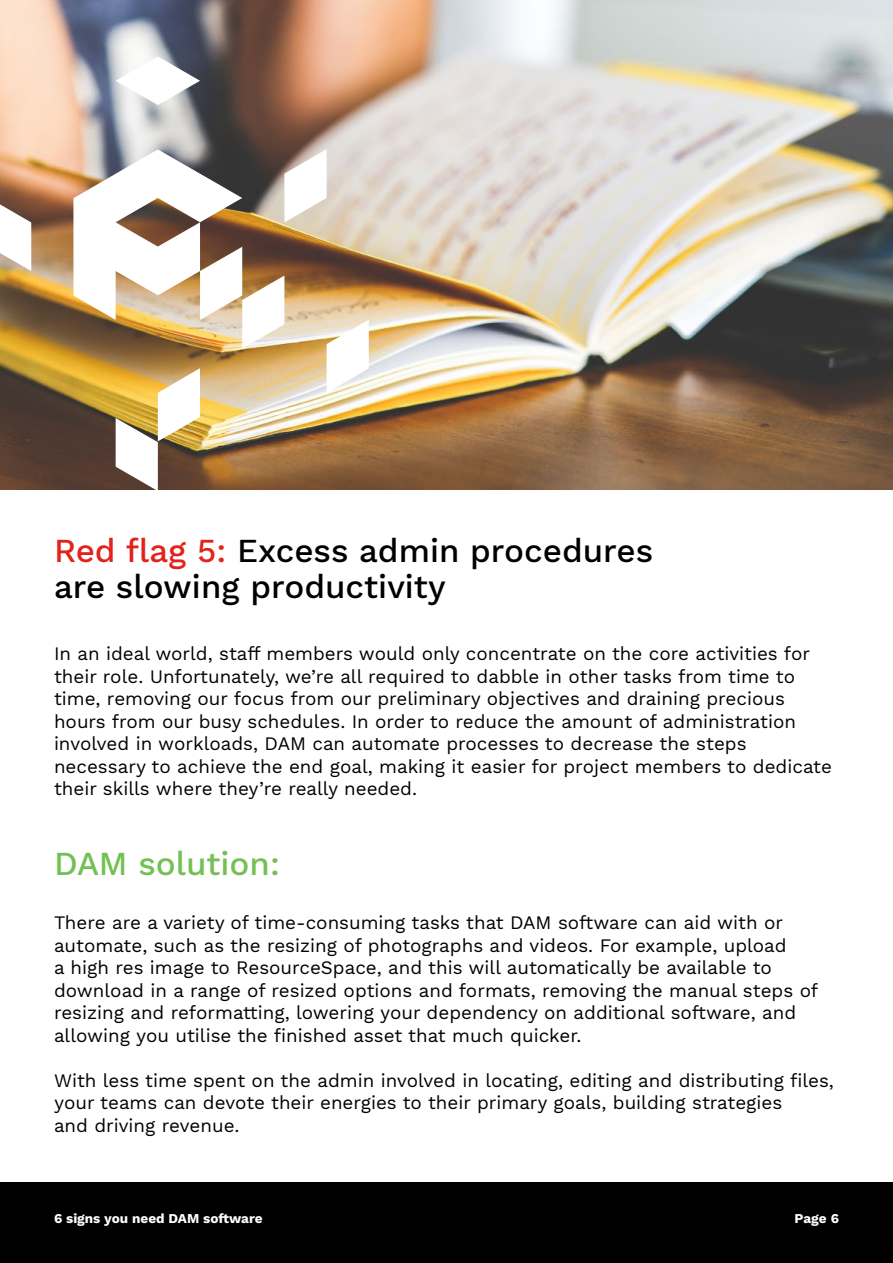
<style>
.page{position:relative;width:893px;height:1263px;background:#fff}
.page>*{position:absolute;margin:0;border:0;box-sizing:border-box;transform-origin:0 0}
.t1{font:500 33px/36px "Work Sans";color:#000}
.t2{font:500 33px "Work Sans";color:#73c054}
.t3{font:18.75px/22.5px "Work Sans";color:#000}
.t4{font:700 13.5px "Work Sans";color:#fff}
.s1{color:#e2231b}
</style>
<div class="page">
<div style="left:0;top:1182px;width:893px;height:81px;background:#000"></div>
<img style="left:0;top:0;width:893px;height:489px">
<svg style="left:0;top:204px;width:31px;height:67px"></svg>
<img style="left:73px;top:149px;width:296px;height:341px">
<svg style="left:116px;top:56px;width:84px;height:49px"></svg>
<h1 class="t1" style="left:54px;top:534px;width:601px"><span class="s1">Red flag 5:</span> Excess admin procedures are slowing productivity</h1>
<p class="t3" style="left:54px;top:643px;width:779px">In an ideal world, staff members would only concentrate on the core activities for their role. Unfortunately, we’re all required to dabble in other tasks from time to time, removing our focus from our preliminary objectives and draining precious hours from our busy schedules. In order to reduce the amount of administration involved in workloads, DAM can automate processes to decrease the steps necessary to achieve the end goal, making it easier for project members to dedicate their skills where they’re really needed.</p>
<h1 class="t2" style="left:54px;top:844px;width:227px">DAM solution:</h1>
<p class="t3" style="left:54px;top:912px;width:766px">There are a variety of time-consuming tasks that DAM software can aid with or automate, such as the resizing of photographs and videos. For example, upload<br>a high res image to ResourceSpace, and this will automatically be available to download in a range of resized options and formats, removing the manual steps of resizing and reformatting, lowering your dependency on additional software, and allowing you utilise the finished asset that much quicker.</p>
<p class="t3" style="left:54px;top:1070px;width:781px">With less time spent on the admin involved in locating, editing and distributing files, your teams can devote their energies to their primary goals, building strategies<br>and driving revenue.</p>
<p class="t4" style="left:54px;top:1210px;width:210px">6 signs you need DAM software</p>
<p class="t4" style="left:794px;top:1210px;width:46px">Page 6</p>
</div>
